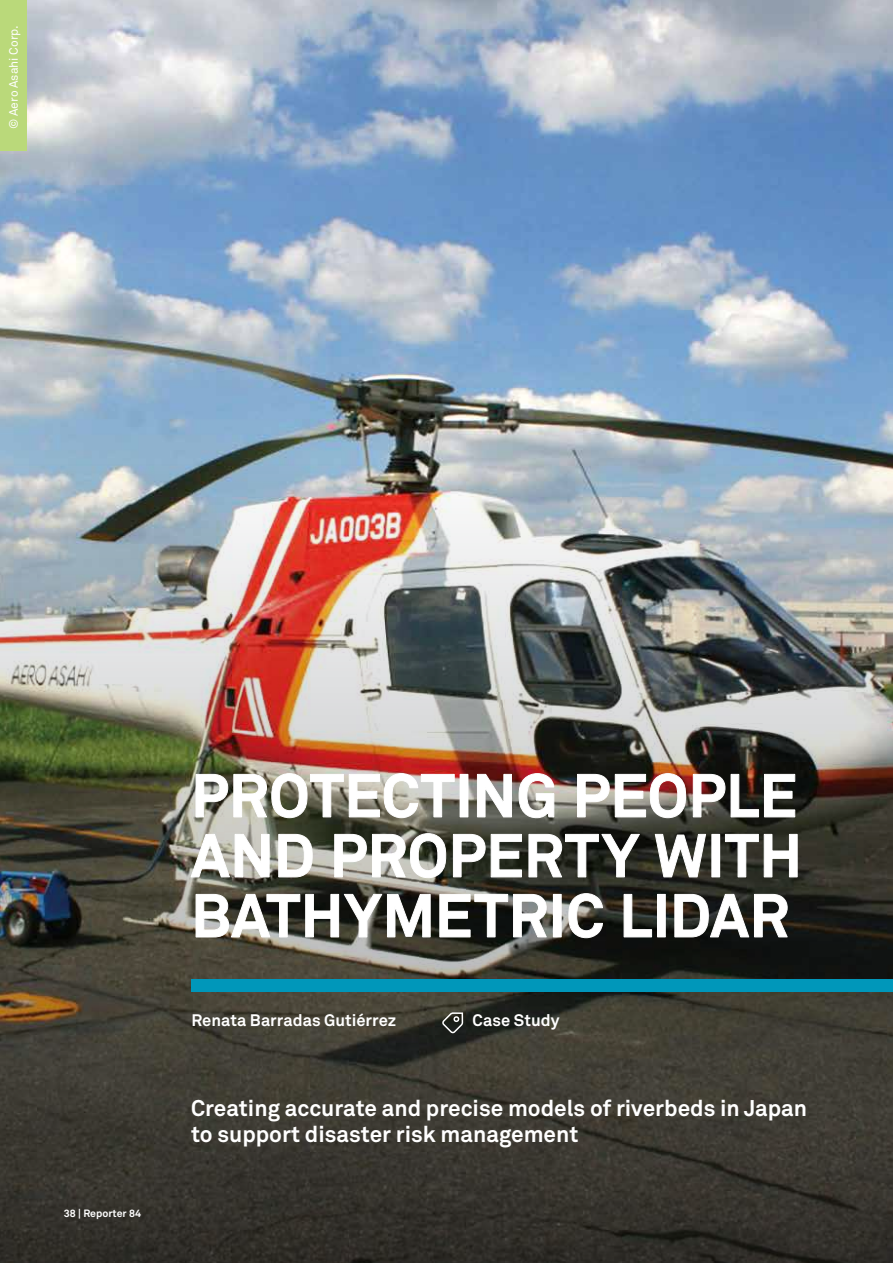
<style>
.page{position:relative;width:893px;height:1263px;background:#fff}
.page>*{position:absolute;margin:0;border:0;box-sizing:border-box;transform-origin:0 0}
.t1{font:700 60px/60px "Akkurat Pro";letter-spacing:.005em;color:#fff;text-align:justify}
.t2{font:700 22.5px/25.5px "Akkurat Pro";color:#fff}
.t3{font:700 16.5px "Akkurat Pro";color:#fff}
.t4{font:12px "Akkurat Pro";color:#fff}
.t5{font:700 10.5px "Akkurat Pro";color:#fff}
</style>
<div class="page">
<img style="left:0;top:0;width:893px;height:448px">
<img style="left:0;top:448px;width:893px;height:815px">
<svg style="left:195px;top:773px;width:260px;height:45px;background:#9f9c8f"></svg>
<div style="left:460px;top:774px;width:8px;height:43px;border:1px solid #fff"></div>
<svg style="left:477px;top:774px;width:35px;height:44px;background:#857d78"></svg>
<svg style="left:518px;top:773px;width:37px;height:45px;background:#a28781"></svg>
<img style="left:577px;top:773px;width:109px;height:45px">
<svg style="left:692px;top:774px;width:103px;height:44px;background:#453d38"></svg>
<svg style="left:190px;top:834px;width:80px;height:44px;background:#b4b3a9"></svg>
<svg style="left:278px;top:834px;width:35px;height:44px;background:#9b9a90"></svg>
<svg style="left:334px;top:833px;width:112px;height:45px;background:#83847c"></svg>
<svg style="left:453px;top:834px;width:69px;height:44px;background:#474b41"></svg>
<svg style="left:528px;top:833px;width:112px;height:45px;background:#393b34"></svg>
<svg style="left:654px;top:833px;width:52px;height:45px;background:#45453e"></svg>
<div style="left:711px;top:834px;width:9px;height:43px;border:1px solid #fff"></div>
<svg style="left:725px;top:834px;width:73px;height:44px;background:#44453d"></svg>
<svg style="left:195px;top:893px;width:236px;height:45px;background:#505049"></svg>
<svg style="left:439px;top:894px;width:108px;height:44px;background:#4a4c49"></svg>
<div style="left:553px;top:894px;width:9px;height:43px;border:1px solid #fff"></div>
<svg style="left:568px;top:893px;width:35px;height:45px;background:#52504b"></svg>
<svg style="left:623px;top:894px;width:29px;height:44px"></svg>
<div style="left:657px;top:894px;width:9px;height:43px;border:1px solid #fff"></div>
<svg style="left:674px;top:894px;width:114px;height:44px;background:#383935"></svg>
<div style="left:191px;top:979px;width:702px;height:13px;background:#0097ba"></div>
<svg style="left:442px;top:1012px;width:21px;height:21px"></svg>
<div style="left:0;top:0;width:26px;height:150px;background:#bad97a"></div>
<p class="t4" style="left:7px;top:129px;width:105px;rotate:-90deg">© Aero Asahi Corp.</p>
<p class="t5" style="left:64px;top:1206px;width:79px">38 | Reporter 84</p>
<h1 class="t1" style="left:191px;top:766px;width:613px">PROTECTING PEOPLE AND PROPERTY WITH BATHYMETRIC LIDAR</h1>
<p class="t3" style="left:191px;top:1010px;width:206px">Renata Barradas Gutiérrez</p>
<p class="t3" style="left:473px;top:1010px;width:88px">Case Study</p>
<p class="t2" style="left:191px;top:1096px;width:618px">Creating accurate and precise models of riverbeds in Japan to support disaster risk management</p>
</div>
